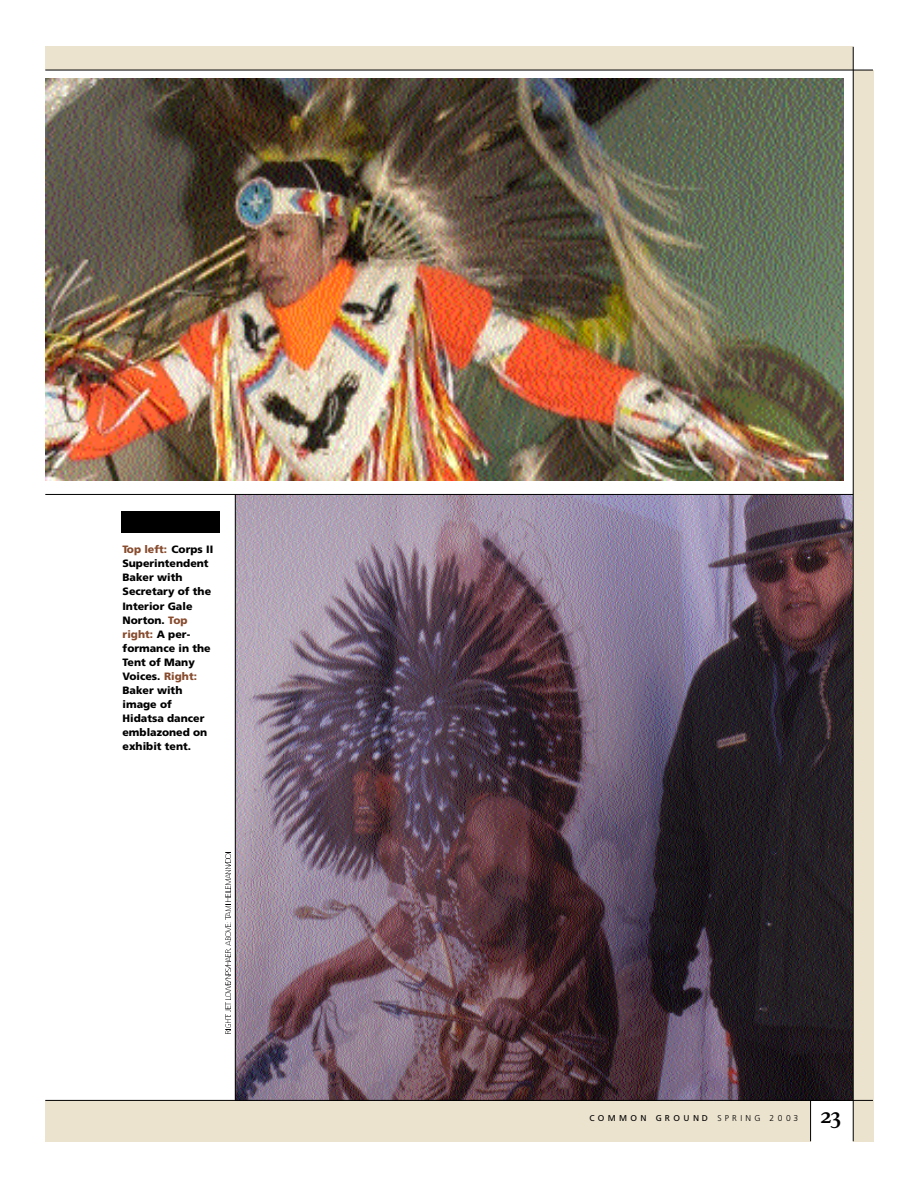
<style>
.page{position:relative;width:918px;height:1188px;background:#fff}
.page>*{position:absolute;margin:0;border:0;box-sizing:border-box;transform-origin:0 0}
.t1{font:700 21.9px "NPS Rawlinson";color:#000}
.t2{font:900 10.65px/14.1px "Frutiger";color:#000}
.t3{font:8.4px "Frutiger";letter-spacing:.375em;color:#000}
.s1{color:#874b2d}
.s2{font-weight:300}
</style>
<div class="page">
<div style="left:45px;top:1100px;width:765px;height:41px;background:#ece3cf"></div>
<img style="left:236px;top:495px;width:617px;height:605px">
<div style="left:45px;top:47px;width:808px;height:23px;background:#ece3cf"></div>
<div style="left:853px;top:70px;width:20px;height:1071px;background:#ece3cf"></div>
<hr style="left:45px;top:70px;width:828px;height:1px;background:#000">
<hr style="left:853px;top:47px;width:1px;height:1094px;background:#000">
<hr style="left:45px;top:1100px;width:828px;height:1px;background:#000">
<hr style="left:810px;top:1100px;width:1px;height:41px;background:#000">
<img style="left:45px;top:79px;width:798px;height:402px">
<hr style="left:235px;top:494px;width:1px;height:606px;background:#000">
<div style="left:121px;top:512px;width:99px;height:21px;background:#000"></div>
<hr style="left:45px;top:494px;width:808px;height:1px;background:#000">
<svg style="left:225px;top:852px;width:5px;height:181px"></svg>
<p class="t2" style="left:122px;top:543px;width:92px"><span class="s1">Top left:</span> Corps II<br>Superintendent<br>Baker with<br>Secretary of the<br>Interior Gale<br>Norton. <span class="s1">Top right:</span> A per&shy;formance in the<br>Tent of Many<br>Voices. <span class="s1">Right:<br></span>Baker with image of<br>Hidatsa dancer emblazoned on exhibit tent.</p>
<p class="t3" style="left:590px;top:1115px;width:210px">COMMON GROUND <span class="s2">SPRING 2003</span></p>
<h1 class="t1" style="left:821px;top:1106px;width:22px">23</h1>
</div>
